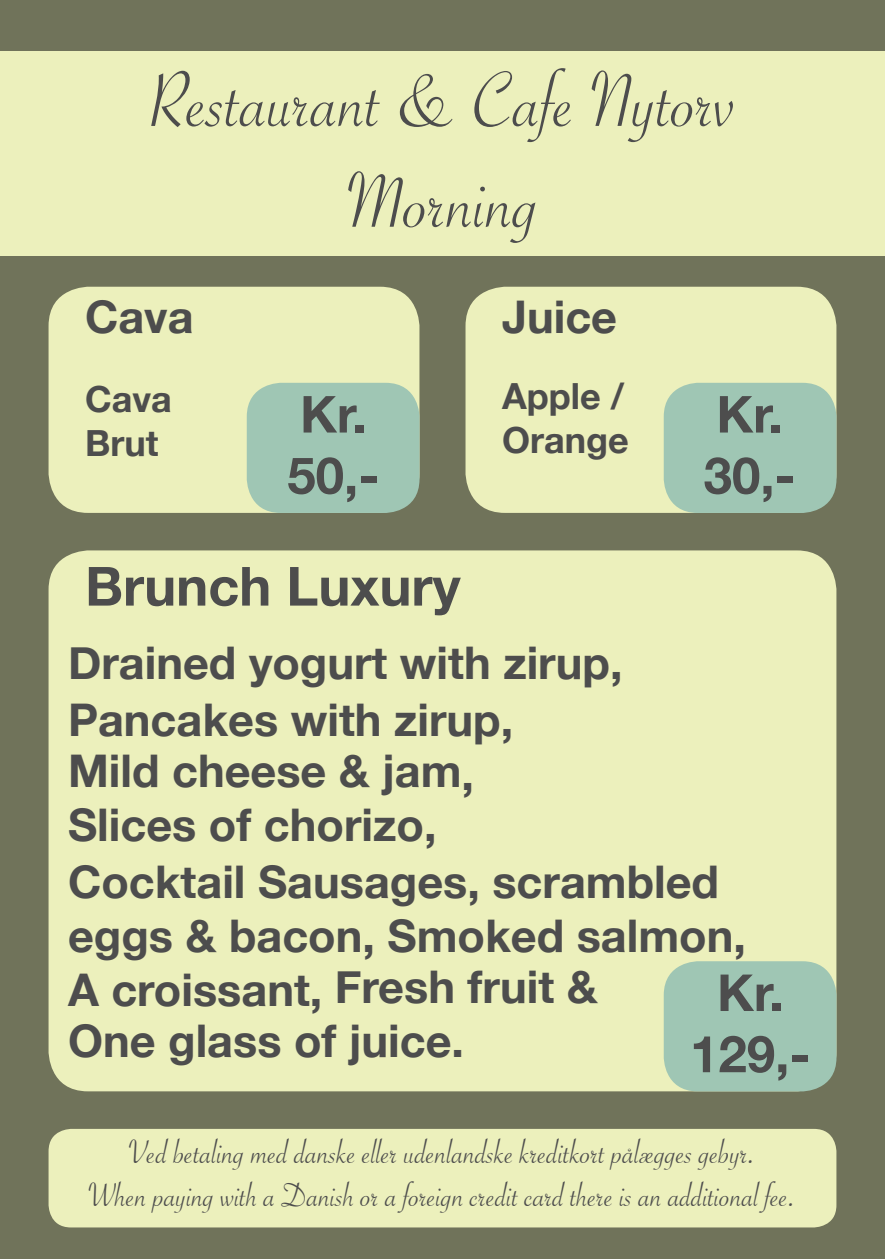
<style>
.page{position:relative;width:885px;height:1259px;background:#fff}
.page>*{position:absolute;margin:0;border:0;box-sizing:border-box;transform-origin:0 0}
.t1{font:84px/100.8px "Savoye Let Plain";color:#4d4d4d;text-align:center}
.t2{font:700 54px "Helvetica Neue";color:#4d4d4d}
.t3{font:700 51px "Helvetica Neue";color:#4d4d4d}
.t4{font:700 45px "Helvetica Neue";color:#4d4d4d}
.t5{font:36px/43.2px "Savoye Let Plain";color:#4d4d4d;text-align:center}
.t6{font:700 36px "Helvetica Neue";color:#4d4d4d}
</style>
<div class="page">
<div style="left:0;top:0;width:884px;height:1259px;background:#70735a"></div>
<div style="left:0;top:51px;width:884px;height:204px;background:#ecf0bc"></div>
<div style="left:46px;top:1126px;width:793px;height:104px;background:#ecf0bc;border-radius:26px"></div>
<div style="left:43px;top:1123px;width:799px;height:110px;border:6px solid #70735a;border-radius:26px"></div>
<div style="left:46px;top:547px;width:793px;height:547px;background:#ecf0bc;border-radius:43px"></div>
<div style="left:43px;top:544px;width:799px;height:553px;border:6px solid #70735a;border-radius:43px"></div>
<div style="left:663px;top:961px;width:173px;height:130px;background:#9fc6b4;border-radius:34px"></div>
<div style="left:462px;top:284px;width:377px;height:232px;background:#ecf0bc;border-radius:43px"></div>
<div style="left:459px;top:281px;width:383px;height:238px;border:6px solid #70735a;border-radius:43px"></div>
<div style="left:663px;top:383px;width:173px;height:130px;background:#9fc6b4;border-radius:34px"></div>
<div style="left:46px;top:284px;width:376px;height:232px;background:#ecf0bc;border-radius:43px"></div>
<div style="left:43px;top:281px;width:382px;height:238px;border:6px solid #70735a;border-radius:43px"></div>
<div style="left:247px;top:383px;width:172px;height:130px;background:#9fc6b4;border-radius:34px"></div>
<h1 class="t1" style="left:148px;top:51px;width:589px">Restaurant &amp; Cafe Nytorv<br>Morning</h1>
<p class="t4" style="left:85px;top:282px;width:110px">Cava</p>
<p class="t6" style="left:85px;top:371px;width:88px">Cava</p>
<p class="t6" style="left:85px;top:414px;width:75px">Brut</p>
<p class="t3" style="left:300px;top:374px;width:68px">Kr.</p>
<p class="t3" style="left:287px;top:435px;width:93px">50,-</p>
<p class="t2" style="left:85px;top:544px;width:377px">Brunch Luxury</p>
<p class="t4" style="left:502px;top:282px;width:116px">Juice</p>
<p class="t6" style="left:502px;top:368px;width:123px">Apple /</p>
<p class="t6" style="left:502px;top:411px;width:128px">Orange</p>
<p class="t3" style="left:716px;top:374px;width:68px">Kr.</p>
<p class="t3" style="left:703px;top:435px;width:93px">30,-</p>
<p class="t4" style="left:68px;top:627px;width:556px">Drained yogurt with zirup,</p>
<p class="t4" style="left:68px;top:684px;width:446px">Pancakes with zirup,</p>
<p class="t4" style="left:68px;top:735px;width:407px">Mild cheese &amp; jam,</p>
<p class="t4" style="left:68px;top:789px;width:370px">Slices of chorizo,</p>
<p class="t4" style="left:68px;top:846px;width:652px">Cocktail Sausages, scrambled</p>
<p class="t4" style="left:68px;top:900px;width:679px">eggs &amp; bacon, Smoked salmon,</p>
<p class="t4" style="left:68px;top:953px;width:531px">A croissant, Fresh fruit &amp;</p>
<p class="t4" style="left:68px;top:1005px;width:397px">One glass of juice.</p>
<p class="t3" style="left:717px;top:952px;width:68px">Kr.</p>
<p class="t3" style="left:690px;top:1014px;width:122px">129,-</p>
<p class="t5" style="left:88px;top:1130px;width:710px">Ved betaling med danske eller udenlandske kreditkort pålægges gebyr.<br>When paying with a Danish or a foreign credit card there is an additional fee.</p>
</div>
